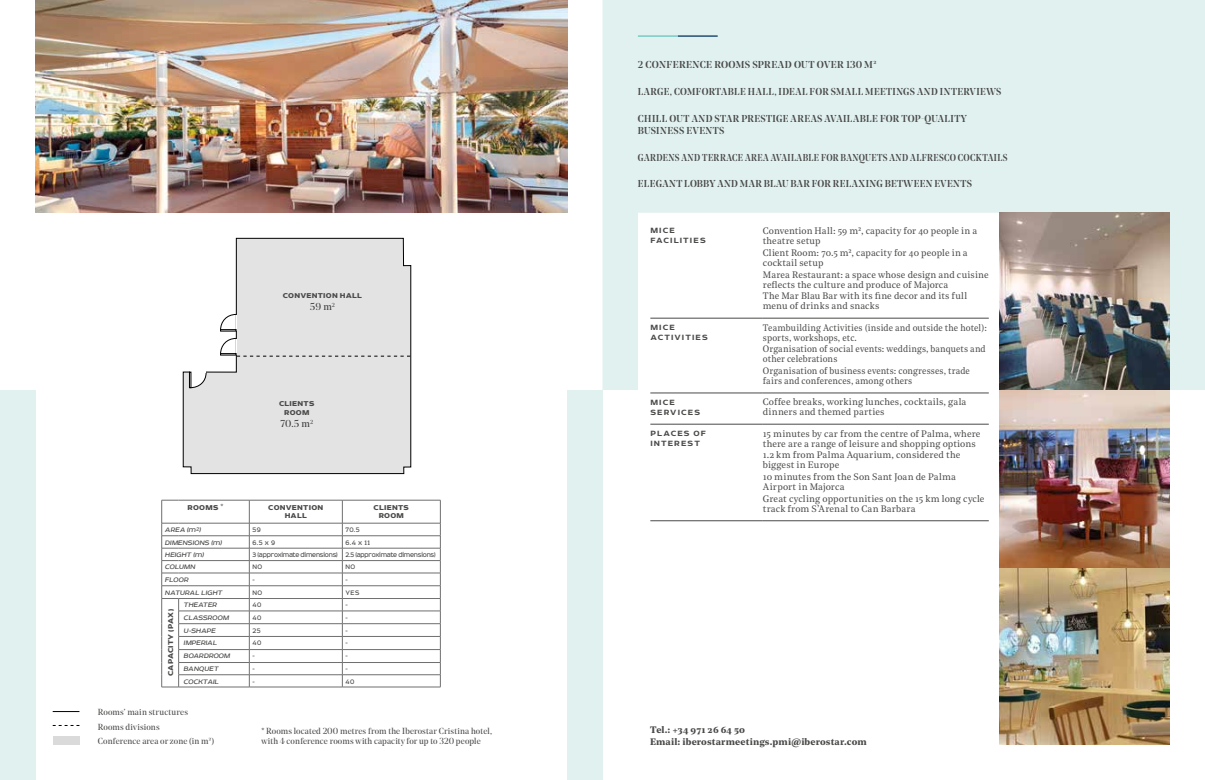
<style>
.page{position:relative;width:1205px;height:780px;background:#fff}
.page>*{position:absolute;margin:0;border:0;box-sizing:border-box;transform-origin:0 0}
.t1{font:500 10px/12.5px "Noe Display";letter-spacing:.04em;color:#4a4a49}
.t2{font:500 10px "Noe Display";letter-spacing:.04em;color:#4a4a49;scale:.88 1}
.t3{font:500 10px "Noe Display";letter-spacing:.04em;color:#4a4a49;scale:.96 1}
.t4{font:10px "Noe Display";color:#3c3c3b}
.t5{font:9.38px/10px "Noe Text";letter-spacing:.01em;color:#4a4a49}
.t6{font:9.38px/10px "Noe Text";letter-spacing:.01em;color:#4a4a49;scale:.94 1}
.t7{font:700 9.38px/11.2px "Noe Text";letter-spacing:.01em;color:#4a4a49}
.t8{font:8.75px/14.2px "Noe Display";letter-spacing:.015em;color:#4a4a49}
.t9{font:700 8.75px/10px "Echoes Sans";letter-spacing:.12em;color:#4a4a49}
.t10{font:900 8.12px/8.8px "Echoes Sans";letter-spacing:.025em;color:#4a4a49;text-align:center}
.t11{font:italic 7.5px "Echoes Sans";color:#4a4a49}
.t12{font:7.5px "Echoes Sans";letter-spacing:-.025em;color:#4a4a49;scale:.87 1}
.t13{font:7.5px "Echoes Sans";letter-spacing:-.025em;color:#4a4a49;scale:.9 1}
.s1{font-family:"Noe Display";font-weight:400;font-size:8.75px}
</style>
<div class="page">
<svg style="left:602px;top:0;width:603px;height:390px;fill:#e0f1f0"></svg>
<div style="left:0;top:390px;width:35px;height:390px;background:#e0f1f0"></div>
<div style="left:567px;top:390px;width:35px;height:390px;background:#e0f1f0"></div>
<img style="left:35px;top:0;width:532px;height:213px">
<img style="left:999px;top:567px;width:170px;height:177px">
<img style="left:999px;top:390px;width:170px;height:177px">
<img style="left:999px;top:213px;width:170px;height:177px">
<hr style="left:678px;top:35px;width:40px;height:2px;background:#002e5a">
<hr style="left:638px;top:35px;width:40px;height:2px;background:#66c1be">
<svg style="left:183px;top:238px;width:228px;height:236px;background:#e1e1e1"></svg>
<svg style="left:220px;top:314px;width:17px;height:17px"></svg>
<svg style="left:189px;top:371px;width:17px;height:17px"></svg>
<svg style="left:220px;top:338px;width:190px;height:19px;background:#dbdbdb"></svg>
<svg style="left:53px;top:725px;width:26px;height:1px"></svg>
<svg style="left:53px;top:711px;width:26px;height:1px"></svg>
<div style="left:53px;top:736px;width:26px;height:8px;background:#dadada"></div>
<hr style="left:650px;top:424px;width:113px;height:1px;background:#4a4a49">
<hr style="left:763px;top:424px;width:226px;height:1px;background:#4a4a49">
<hr style="left:650px;top:520px;width:113px;height:1px;background:#4a4a49">
<hr style="left:763px;top:520px;width:226px;height:1px;background:#4a4a49">
<hr style="left:650px;top:318px;width:113px;height:1px;background:#4a4a49">
<hr style="left:763px;top:318px;width:226px;height:1px;background:#4a4a49">
<hr style="left:650px;top:392px;width:113px;height:1px;background:#4a4a49">
<hr style="left:763px;top:392px;width:226px;height:1px;background:#4a4a49">
<hr style="left:249px;top:523px;width:93px;height:1px;background:#706f6f">
<hr style="left:342px;top:523px;width:98px;height:1px;background:#706f6f">
<hr style="left:249px;top:500px;width:93px;height:1px;background:#706f6f">
<hr style="left:342px;top:500px;width:98px;height:1px;background:#706f6f">
<hr style="left:249px;top:535px;width:93px;height:1px;background:#706f6f">
<hr style="left:342px;top:535px;width:98px;height:1px;background:#706f6f">
<hr style="left:249px;top:548px;width:93px;height:1px;background:#706f6f">
<hr style="left:342px;top:548px;width:98px;height:1px;background:#706f6f">
<hr style="left:249px;top:560px;width:93px;height:1px;background:#706f6f">
<hr style="left:342px;top:560px;width:98px;height:1px;background:#706f6f">
<hr style="left:249px;top:572px;width:93px;height:1px;background:#706f6f">
<hr style="left:342px;top:572px;width:98px;height:1px;background:#706f6f">
<hr style="left:249px;top:585px;width:93px;height:1px;background:#706f6f">
<hr style="left:342px;top:585px;width:98px;height:1px;background:#706f6f">
<hr style="left:249px;top:598px;width:93px;height:1px;background:#706f6f">
<hr style="left:342px;top:598px;width:98px;height:1px;background:#706f6f">
<hr style="left:249px;top:610px;width:93px;height:1px;background:#706f6f">
<hr style="left:342px;top:610px;width:98px;height:1px;background:#706f6f">
<hr style="left:249px;top:623px;width:93px;height:1px;background:#706f6f">
<hr style="left:342px;top:623px;width:98px;height:1px;background:#706f6f">
<hr style="left:249px;top:636px;width:93px;height:1px;background:#706f6f">
<hr style="left:342px;top:636px;width:98px;height:1px;background:#706f6f">
<hr style="left:249px;top:649px;width:93px;height:1px;background:#706f6f">
<hr style="left:342px;top:649px;width:98px;height:1px;background:#706f6f">
<hr style="left:249px;top:662px;width:93px;height:1px;background:#706f6f">
<hr style="left:342px;top:662px;width:98px;height:1px;background:#706f6f">
<hr style="left:249px;top:674px;width:93px;height:1px;background:#706f6f">
<svg style="left:161px;top:500px;width:89px;height:187px"></svg>
<hr style="left:342px;top:674px;width:98px;height:1px;background:#706f6f">
<svg style="left:342px;top:500px;width:1px;height:186px"></svg>
<svg style="left:440px;top:500px;width:1px;height:186px"></svg>
<hr style="left:178px;top:686px;width:71px;height:1px;background:#706f6f">
<hr style="left:249px;top:686px;width:93px;height:1px;background:#706f6f">
<hr style="left:342px;top:686px;width:98px;height:1px;background:#706f6f">
<p class="t10" style="left:283px;top:291px;width:81px">CONVENTION HALL</p>
<p class="t4" style="left:310px;top:301px;width:27px">59 m<sup>2</sup></p>
<p class="t10" style="left:279px;top:399px;width:37px">CLIENTS<br>ROOM</p>
<p class="t4" style="left:280px;top:417px;width:34px">70.5 m<sup>2</sup></p>
<p class="t10" style="left:188px;top:503px;width:37px">ROOMS <span class="s1">*</span></p>
<p class="t10" style="left:268px;top:503px;width:56px">CONVENTION<br>HALL</p>
<p class="t10" style="left:374px;top:503px;width:37px">CLIENTS<br>ROOM</p>
<p class="t11" style="left:165px;top:525px;width:37px">AREA (m2)</p>
<p class="t13" style="left:253px;top:525px;width:11px">59</p>
<p class="t13" style="left:346px;top:525px;width:17px">70.5</p>
<p class="t11" style="left:165px;top:538px;width:59px">DIMENSIONS (m)</p>
<p class="t13" style="left:253px;top:538px;width:27px">6.5 x 9</p>
<p class="t13" style="left:346px;top:538px;width:29px">6.4 x 11</p>
<p class="t11" style="left:165px;top:550px;width:40px">HEIGHT (m)</p>
<p class="t12" style="left:253px;top:550px;width:212px">3 (approximate dimensions) 2.5 (approximate dimensions)</p>
<p class="t11" style="left:165px;top:563px;width:32px">COLUMN</p>
<p class="t13" style="left:253px;top:563px;width:12px">NO</p>
<p class="t13" style="left:346px;top:563px;width:12px">NO</p>
<p class="t11" style="left:165px;top:575px;width:25px">FLOOR</p>
<p class="t13" style="left:253px;top:575px;width:4px">-</p>
<p class="t13" style="left:346px;top:575px;width:4px">-</p>
<p class="t11" style="left:165px;top:588px;width:59px">NATURAL LIGHT</p>
<p class="t13" style="left:253px;top:588px;width:12px">NO</p>
<p class="t13" style="left:346px;top:588px;width:17px">YES</p>
<p class="t10" style="left:166px;top:676px;width:69px;rotate:-90deg">CAPACITY (PAX)</p>
<p class="t11" style="left:184px;top:601px;width:35px">THEATER</p>
<p class="t13" style="left:253px;top:601px;width:11px">40</p>
<p class="t13" style="left:346px;top:601px;width:4px">-</p>
<p class="t11" style="left:184px;top:613px;width:47px">CLASSROOM</p>
<p class="t13" style="left:253px;top:613px;width:11px">40</p>
<p class="t13" style="left:346px;top:613px;width:4px">-</p>
<p class="t11" style="left:184px;top:626px;width:34px">U-SHAPE</p>
<p class="t13" style="left:253px;top:626px;width:10px">25</p>
<p class="t13" style="left:346px;top:626px;width:4px">-</p>
<p class="t11" style="left:184px;top:638px;width:35px">IMPERIAL</p>
<p class="t13" style="left:253px;top:638px;width:11px">40</p>
<p class="t13" style="left:346px;top:638px;width:4px">-</p>
<p class="t11" style="left:184px;top:652px;width:48px">BOARDROOM</p>
<p class="t13" style="left:253px;top:652px;width:4px">-</p>
<p class="t13" style="left:346px;top:652px;width:4px">-</p>
<p class="t11" style="left:184px;top:665px;width:36px">BANQUET</p>
<p class="t13" style="left:253px;top:665px;width:4px">-</p>
<p class="t13" style="left:346px;top:665px;width:4px">-</p>
<p class="t11" style="left:184px;top:677px;width:37px">COCKTAIL</p>
<p class="t13" style="left:253px;top:677px;width:4px">-</p>
<p class="t13" style="left:346px;top:677px;width:11px">40</p>
<p class="t8" style="left:98px;top:705px;width:118px">Rooms’ main structures<br>Rooms divisions<br>Conference area or zone (in m²)</p>
<p class="t8" style="left:261px;top:725px;width:232px;line-height:10px">* Rooms located 200 metres from the Iberostar Cristina hotel, with 4 conference rooms with capacity for up to 320 people</p>
<p class="t1" style="left:638px;top:58px;width:240px">2 CONFERENCE ROOMS SPREAD OUT OVER 130 M2</p>
<p class="t3" style="left:638px;top:85px;width:380px">LARGE, COMFORTABLE HALL, IDEAL FOR SMALL MEETINGS AND INTERVIEWS</p>
<p class="t1" style="left:638px;top:112px;width:330px">CHILL OUT AND STAR PRESTIGE AREAS AVAILABLE FOR TOP-QUALITY<br>BUSINESS EVENTS</p>
<p class="t2" style="left:638px;top:151px;width:421px">GARDENS AND TERRACE AREA AVAILABLE FOR BANQUETS AND ALFRESCO COCKTAILS</p>
<p class="t1" style="left:638px;top:177px;width:335px">ELEGANT LOBBY AND MAR BLAU BAR FOR RELAXING BETWEEN EVENTS</p>
<p class="t9" style="left:650px;top:226px;width:57px">MICE<br>FACILITIES</p>
<p class="t5" style="left:763px;top:225px;width:216px">Convention Hall: 59 m², capacity for 40 people in a theatre setup</p>
<p class="t5" style="left:763px;top:247px;width:206px">Client Room: 70.5 m², capacity for 40 people in a cocktail setup</p>
<p class="t5" style="left:763px;top:269px;width:227px">Marea Restaurant: a space whose design and cuisine reflects the culture and produce of Majorca</p>
<p class="t5" style="left:763px;top:290px;width:206px">The Mar Blau Bar with its fine decor and its full menu of drinks and snacks</p>
<p class="t9" style="left:650px;top:322px;width:59px">MICE<br>ACTIVITIES</p>
<p class="t6" style="left:763px;top:322px;width:240px">Teambuilding Activities (inside and outside the hotel): sports, workshops, etc.</p>
<p class="t6" style="left:763px;top:343px;width:239px">Organisation of social events: weddings, banquets and other celebrations</p>
<p class="t6" style="left:763px;top:365px;width:222px">Organisation of business events: congresses, trade fairs and conferences, among others</p>
<p class="t9" style="left:650px;top:397px;width:51px">MICE<br>SERVICES</p>
<p class="t5" style="left:763px;top:396px;width:205px">Coffee breaks, working lunches, cocktails, gala dinners and themed parties</p>
<p class="t9" style="left:650px;top:428px;width:57px">PLACES OF<br>INTEREST</p>
<p class="t5" style="left:763px;top:427px;width:219px">15 minutes by car from the centre of Palma, where there are a range of leisure and shopping options</p>
<p class="t5" style="left:763px;top:449px;width:199px">1.2 km from Palma Aquarium, considered the biggest in Europe</p>
<p class="t5" style="left:763px;top:471px;width:195px">10 minutes from the Son Sant Joan de Palma<br>Airport in Majorca</p>
<p class="t5" style="left:763px;top:493px;width:223px">Great cycling opportunities on the 15 km long cycle track from S’Arenal to Can Barbara</p>
<p class="t7" style="left:650px;top:723px;width:218px">Tel.: +34 971 26 64 50<br>Email: iberostarmeetings.pmi@iberostar.com</p>
</div>
